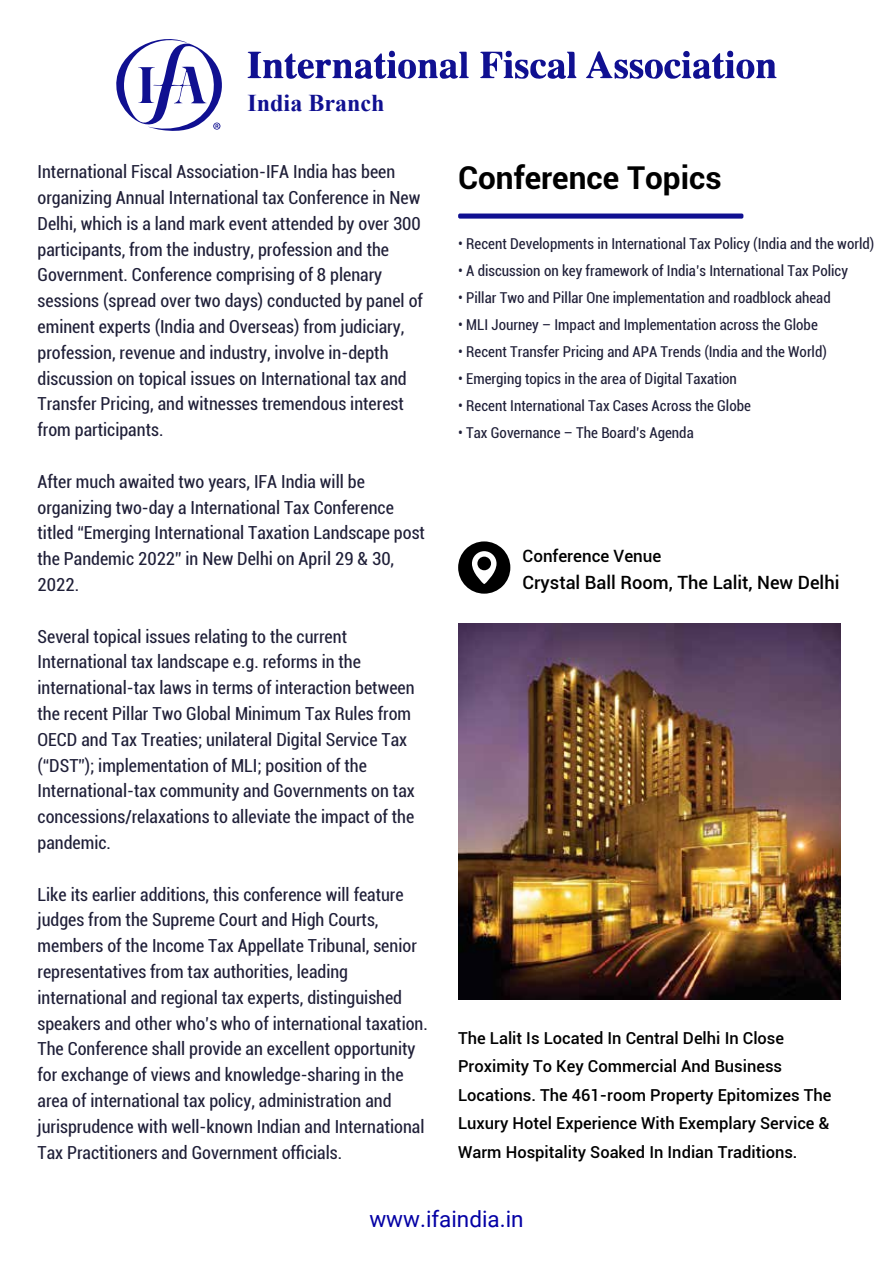
<style>
.page{position:relative;width:893px;height:1263px;background:#fff}
.page>*{position:absolute;margin:0;border:0;box-sizing:border-box;transform-origin:0 0}
.t1{font:700 31.5px "Roboto";color:#000}
.t2{font:700 24.15px "Times New Roman";color:#101091}
.t3{font:22.5px "Roboto";color:#0400a5}
.t4{font:500 18.3px "Roboto";color:#000}
.t5{font:condensed 18px/25.8px "Roboto";color:#1f1f38}
.t6{font:500 16.95px "Roboto";color:#000}
.t7{font:500 16.5px/28.5px "Roboto";color:#000}
.t8{font:condensed 15px "Roboto";color:#1f1f38}
</style>
<div class="page">
<svg style="left:116px;top:39px;width:106px;height:92px"></svg>
<svg style="left:586px;top:50px;width:191px;height:29px"></svg>
<svg style="left:480px;top:50px;width:97px;height:29px"></svg>
<svg style="left:247px;top:51px;width:222px;height:28px"></svg>
<img style="left:458px;top:624px;width:382px;height:375px">
<svg style="left:458px;top:541px;width:52px;height:53px"></svg>
<div style="left:458px;top:213px;width:285px;height:6px;background:#101091;border-radius:2px"></div>
<h2 class="t2" style="left:247px;top:86px;width:139px">India Branch</h2>
<p class="t5" style="left:38px;top:158px;width:387px">International Fiscal Association-IFA India has been organizing Annual International tax Conference in New Delhi, which is a land mark event attended by over 300 participants, from the industry, profession and the Government. Conference comprising of 8 plenary sessions (spread over two days) conducted by panel of eminent experts (India and Overseas) from judiciary, profession, revenue and industry, involve in-depth discussion on topical issues on International tax and Transfer Pricing, and witnesses tremendous interest from participants.</p>
<p class="t5" style="left:38px;top:468px;width:389px">After much awaited two years, IFA India will be organizing two-day a International Tax Conference titled “Emerging International Taxation Landscape post the Pandemic 2022” in New Delhi on April 29 &amp; 30, 2022.</p>
<p class="t5" style="left:38px;top:623px;width:379px">Several topical issues relating to the current International tax landscape e.g. reforms in the international-tax laws in terms of interaction between the recent Pillar Two Global Minimum Tax Rules from OECD and Tax Treaties; unilateral Digital Service Tax (“DST”); implementation of MLI; position of the International-tax community and Governments on tax concessions/relaxations to alleviate the impact of the pandemic.</p>
<p class="t5" style="left:38px;top:881px;width:392px">Like its earlier additions, this conference will feature judges from the Supreme Court and High Courts, members of the Income Tax Appellate Tribunal, senior representatives from tax authorities, leading international and regional tax experts, distinguished speakers and other who’s who of international taxation.<br>The Conference shall provide an excellent opportunity for exchange of views and knowledge-sharing in the area of international tax policy, administration and jurisprudence with well-known Indian and International Tax Practitioners and Government officials.</p>
<h1 class="t1" style="left:458px;top:155px;width:265px">Conference Topics</h1>
<p class="t8" style="left:458px;top:234px;width:418px">• Recent Developments in International Tax Policy (India and the world)</p>
<p class="t8" style="left:458px;top:261px;width:391px">• A discussion on key framework of India’s International Tax Policy</p>
<p class="t8" style="left:458px;top:288px;width:374px">• Pillar Two and Pillar One implementation and roadblock ahead</p>
<p class="t8" style="left:458px;top:315px;width:361px">• MLI Journey – Impact and Implementation across the Globe</p>
<p class="t8" style="left:458px;top:342px;width:370px">• Recent Transfer Pricing and APA Trends (India and the World)</p>
<p class="t8" style="left:458px;top:369px;width:280px">• Emerging topics in the area of Digital Taxation</p>
<p class="t8" style="left:458px;top:396px;width:294px">• Recent International Tax Cases Across the Globe</p>
<p class="t8" style="left:458px;top:423px;width:237px">• Tax Governance – The Board’s Agenda</p>
<p class="t6" style="left:523px;top:544px;width:140px">Conference Venue</p>
<p class="t4" style="left:523px;top:569px;width:318px">Crystal Ball Room, The Lalit, New Delhi</p>
<p class="t7" style="left:458px;top:1023px;width:375px">The Lalit Is Located In Central Delhi In Close Proximity To Key Commercial And Business Locations. The 461-room Property Epitomizes The Luxury Hotel Experience With Exemplary Service &amp; Warm Hospitality Soaked In Indian Traditions.</p>
<p class="t3" style="left:369px;top:1204px;width:156px">www.ifaindia.in</p>
</div>
